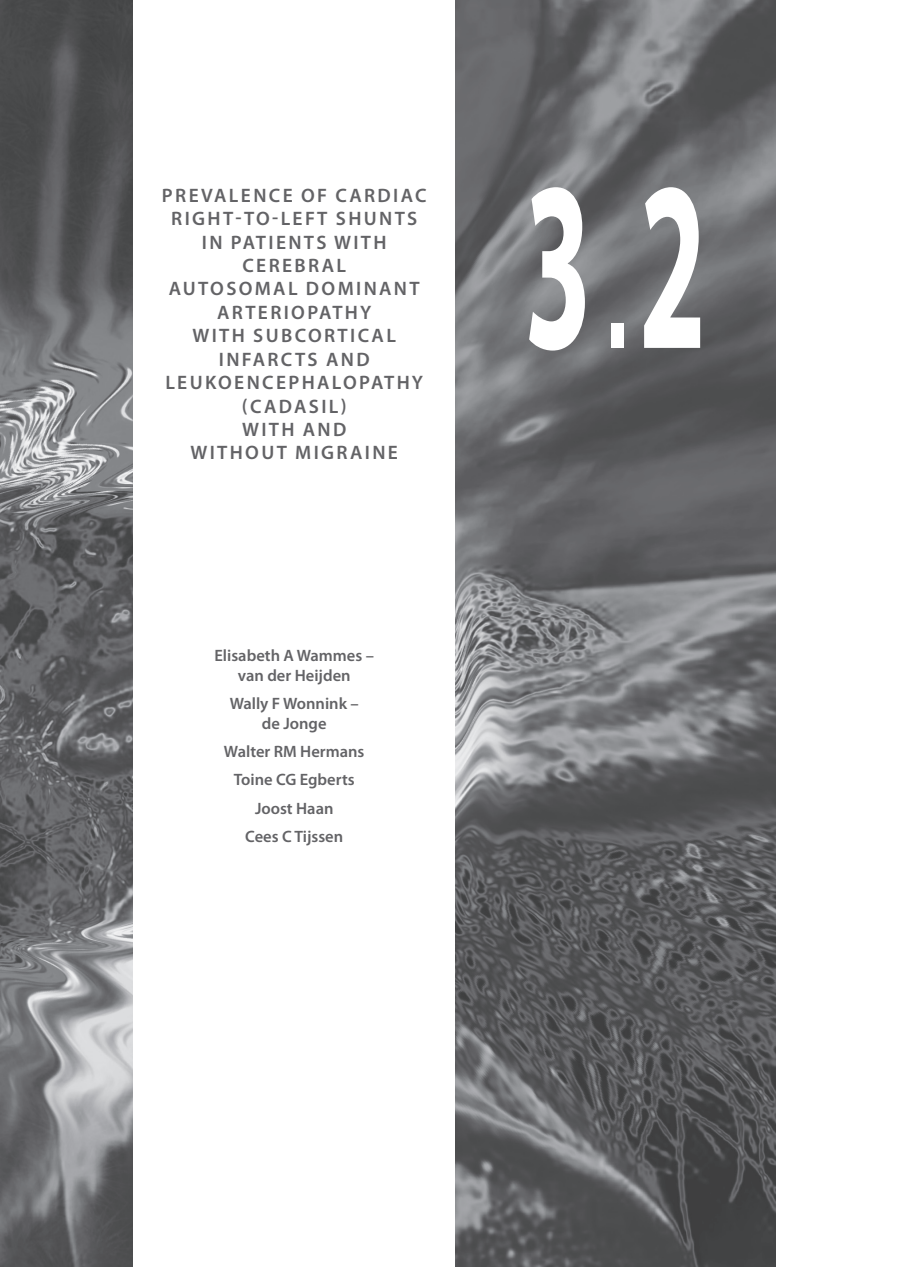
<style>
.page{position:relative;width:897px;height:1267px;background:#fff}
.page>*{position:absolute;margin:0;border:0;box-sizing:border-box;transform-origin:0 0}
.t1{font:700 243px "Myriad Pro";color:#fff;scale:.5 1}
.t2{font:600 19.5px "Myriad Pro";letter-spacing:.12em;color:#636366}
.t3{font:600 16.5px/28.3px "Myriad Pro";color:#636366;text-align:center}
</style>
<div class="page">
<img style="left:0;top:0;width:776px;height:1266px">
<div style="left:134px;top:0;width:321px;height:1266px;background:#fff"></div>
<svg style="left:611px;top:323px;width:12px;height:25px"></svg>
<p class="t2" style="left:162px;top:183px;width:266px">PREVALENCE OF CARDIAC</p>
<p class="t2" style="left:171px;top:206px;width:247px">RIGHT-TO-LEFT SHUNTS</p>
<p class="t2" style="left:202px;top:230px;width:186px">IN PATIENTS WITH</p>
<p class="t2" style="left:242px;top:253px;width:105px">CEREBRAL</p>
<p class="t2" style="left:169px;top:276px;width:252px">AUTOSOMAL DOMINANT</p>
<p class="t2" style="left:217px;top:300px;width:156px">ARTERIOPATHY</p>
<p class="t2" style="left:192px;top:323px;width:205px">WITH SUBCORTICAL</p>
<p class="t2" style="left:219px;top:347px;width:152px">INFARCTS AND</p>
<p class="t2" style="left:165px;top:370px;width:259px">LEUKOENCEPHALOPATHY</p>
<p class="t2" style="left:242px;top:393px;width:22px">(CADASIL</p>
<p class="t2" style="left:341px;top:393px;width:7px">)</p>
<p class="t2" style="left:242px;top:417px;width:106px">WITH AND</p>
<p class="t2" style="left:190px;top:440px;width:209px">WITHOUT MIGRAINE</p>
<p class="t3" style="left:214px;top:645px;width:161px;line-height:19.8px">ELISABETH A WAMMES –<br>VAN DER HEIJDEN</p>
<p class="t3" style="left:230px;top:693px;width:131px;line-height:19.8px">WALLY F WONNINK –<br>DE JONGE</p>
<p class="t3" style="left:224px;top:736px;width:142px">WALTER RM HERMANS<br>TOINE CG EGBERTS<br>JOOST HAAN<br>CEES C TIJSSEN</p>
<h1 class="t1" style="left:524px;top:107px;width:365px">3 2</h1>
</div>
